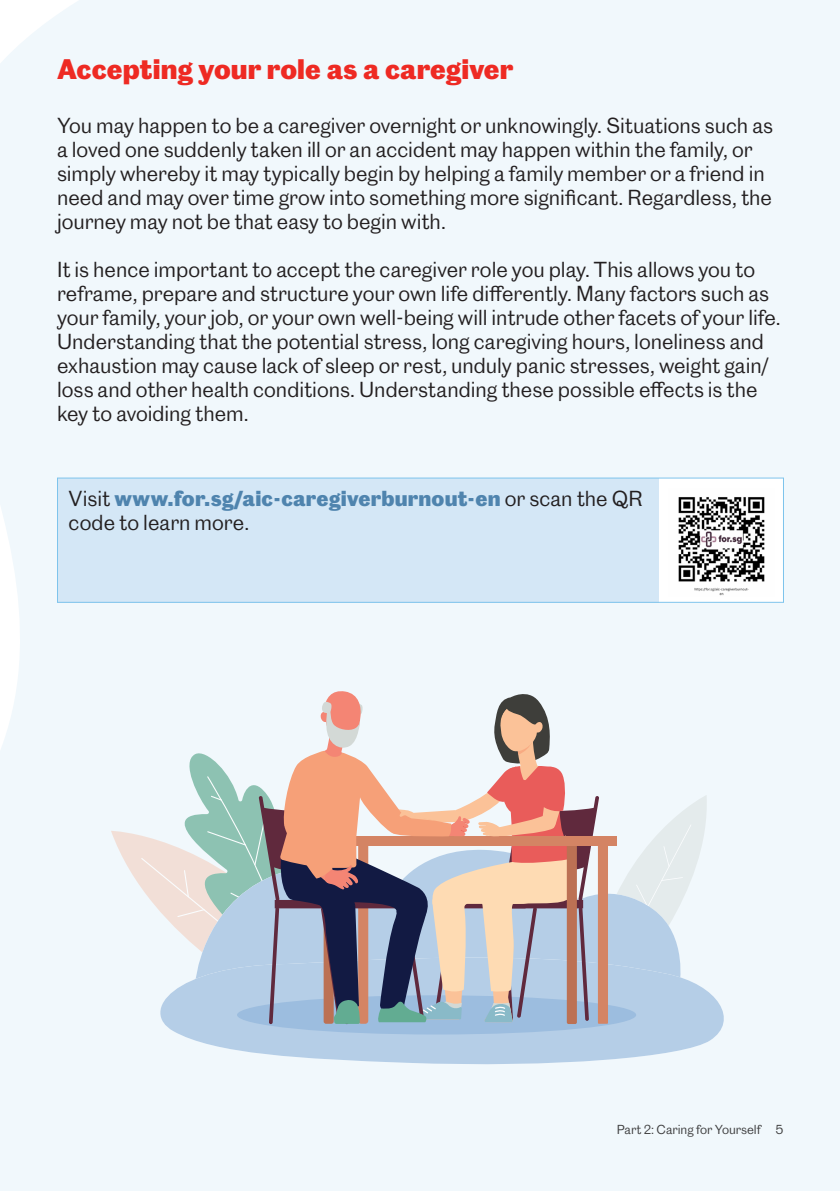
<style>
.page{position:relative;width:840px;height:1191px;background:#fff}
.page>*{position:absolute;margin:0;border:0;box-sizing:border-box;transform-origin:0 0}
.t1{font:700 26px "Caslon Doric";letter-spacing:.005em;color:#ee2a23}
.t2{font:20px/24px "Caslon Doric";color:#231f20}
.t3{font:700 20px/24px "Caslon Doric";letter-spacing:.01em;color:#4f84ae}
.t4{font:12px "Caslon Doric";color:#3e3e3f}
.s1{font-weight:400;color:#231f20}
</style>
<div class="page">
<div style="left:44px;top:0;width:795px;height:25px;background:#f1f8fc"></div>
<div style="left:0;top:25px;width:839px;height:1166px;background:#f1f8fc"></div>
<svg style="left:139px;top:957px;width:584px;height:107px;fill:#b5cee7"></svg>
<div style="left:237px;top:995px;width:398px;height:39px;background:#9cbddf;border-radius:50%"></div>
<svg style="left:111px;top:687px;width:595px;height:337px"></svg>
<div style="left:57px;top:478px;width:726px;height:124px;background:#d4e7f6"></div>
<div style="left:658px;top:478px;width:125px;height:124px;background:#fff"></div>
<div style="left:57px;top:477px;width:726px;height:126px;border:1px solid #7ec4ec"></div>
<img style="left:678px;top:497px;width:87px;height:99px">
<p class="t1" style="left:57px;top:48px;width:457px">Accepting your role as a caregiver</p>
<p class="t2" style="left:57px;top:112px;width:717px">You may happen to be a caregiver overnight or unknowingly. Situations such as a loved one suddenly taken ill or an accident may happen within the family, or simply whereby it may typically begin by helping a family member or a friend in need and may over time grow into something more significant. Regardless, the journey may not be that easy to begin with.</p>
<p class="t2" style="left:57px;top:256px;width:724px">It is hence important to accept the caregiver role you play. This allows you to reframe, prepare and structure your own life differently. Many factors such as your family, your job, or your own well-being will intrude other facets of your life.<br>Understanding that the potential stress, long caregiving hours, loneliness and exhaustion may cause lack of sleep or rest, unduly panic stresses, weight gain/ loss and other health conditions. Understanding these possible effects is the key to avoiding them.</p>
<p class="t3" style="left:69px;top:485px;width:576px"><span class="s1">Visit</span> www.for.sg/aic-caregiverburnout-en <span class="s1">or scan the QR code to learn more.</span></p>
<p class="t4" style="left:616px;top:1120px;width:168px">Part 2: Caring for Yourself 5</p>
</div>
